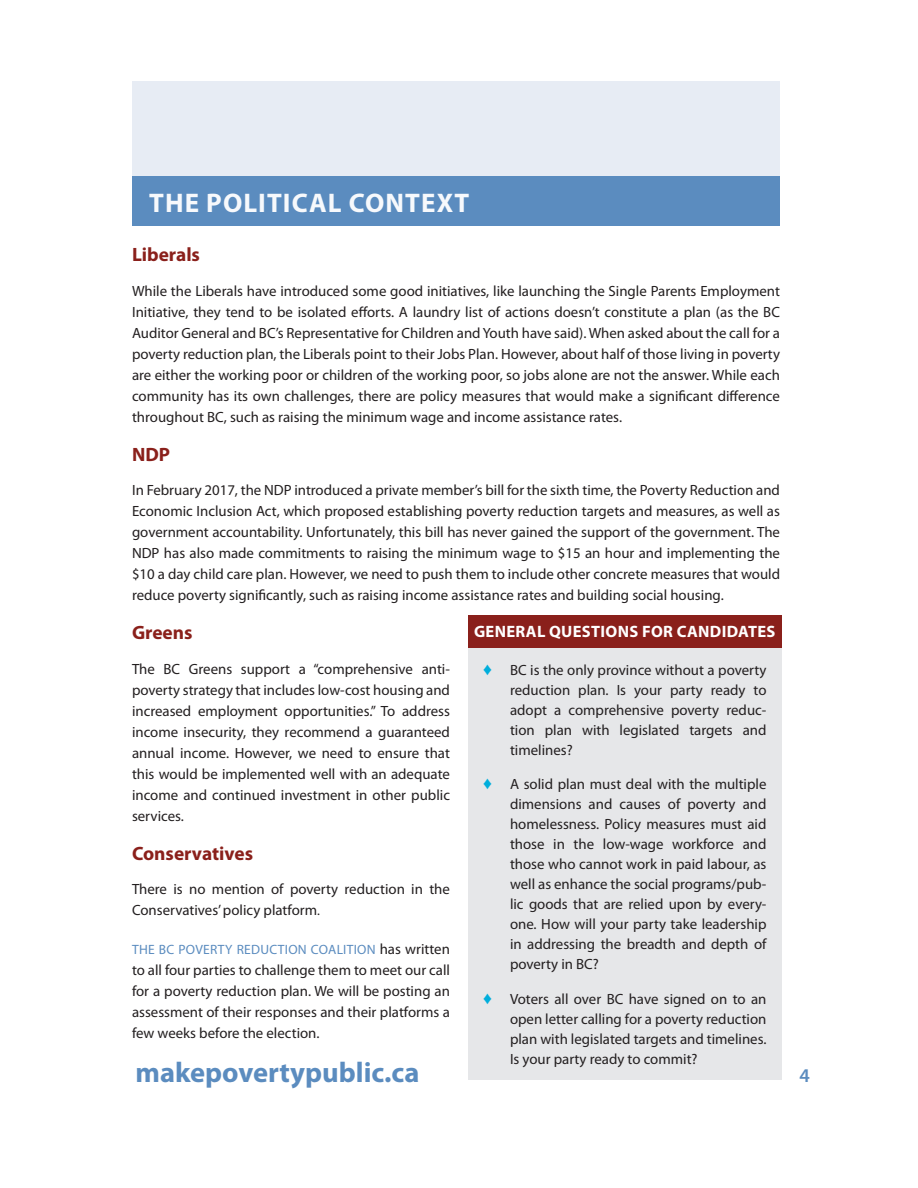
<style>
.page{position:relative;width:918px;height:1188px;background:#fff}
.page>*{position:absolute;margin:0;border:0;box-sizing:border-box;transform-origin:0 0}
.t1{font:700 28.5px "Myriad Pro";color:#5b8cbf}
.head_2_heading_pages{font:700 27px "Myriad Pro";letter-spacing:.04em;color:#f7f9fc}
.t2{font:600 19.5px "Myriad Pro";color:#5b8cbf}
.body_text{font:700 19.35px "Myriad Pro";color:#8a201b}
.head_3{font:700 19.35px "Myriad Pro";color:#8a201b}
.head_2{font:700 16.5px "Myriad Pro";letter-spacing:.02em;color:#fff}
.body_text-2{font:14.85px/21px "Myriad Pro";color:#231f20;text-align:justify}
.body_text-3{font:13.5px "Myriad Pro";letter-spacing:.02em;color:#5b8cbf}
.s1{font-size:13.5px}
.s2{font-size:14.85px;color:#231f20}
.s3{color:#00aedc}
</style>
<div class="page">
<div style="left:132px;top:81px;width:648px;height:129px;background:#e7ecf4"></div>
<div style="left:132px;top:176px;width:648px;height:50px;background:#5b8cbf"></div>
<div style="left:468px;top:615px;width:314px;height:34px;background:#8a201b"></div>
<div style="left:468px;top:649px;width:314px;height:431px;background:#e6e7e9"></div>
<p class="head_2_heading_pages" style="left:149px;top:187px;width:322px">THE POLITICAL CONTEXT</p>
<p class="head_3" style="left:132px;top:244px;width:70px">Liberals</p>
<p class="body_text-2" style="left:132px;top:280px;width:650px">While the Liberals have introduced some good initiatives, like launching the Single Parents Employment Initiative, they tend to be isolated efforts. A laundry list of actions doesn’t constitute a plan (as the BC Auditor General and BC’s Representative for Children and Youth have said). When asked about the call for a poverty reduction plan, the Liberals point to their Jobs Plan. However, about half of those living in poverty are either the working poor or children of the working poor, so jobs alone are not the answer. While each community has its own challenges, there are policy measures that would make a significant difference throughout BC, such as raising the minimum wage and income assistance rates.</p>
<p class="body_text" style="left:132px;top:443px;width:40px">NDP</p>
<p class="body_text-2" style="left:132px;top:480px;width:650px">In February 2017, the NDP introduced a private member’s bill for the sixth time, the Poverty Reduction and Economic Inclusion Act, which proposed establishing poverty reduction targets and measures, as well as government accountability. Unfortunately, this bill has never gained the support of the government. The NDP has also made commitments to raising the minimum wage to $15 an hour and implementing the $10 a day child care plan. However, we need to push them to include other concrete measures that would reduce poverty significantly, such as raising income assistance rates and building social housing.</p>
<p class="body_text" style="left:132px;top:622px;width:62px">Greens</p>
<p class="body_text-2" style="left:132px;top:658px;width:320px">The BC Greens support a “comprehensive anti&shy;poverty strategy that includes low-cost housing and increased employment opportunities.” To address income insecurity, they recommend a guaranteed annual income. However, we need to ensure that this would be implemented well with an adequate income and continued investment in other public services.</p>
<p class="body_text" style="left:132px;top:842px;width:123px">Conservatives</p>
<p class="body_text-2" style="left:132px;top:879px;width:320px">There is no mention of poverty reduction in the<br>Conservatives’ policy platform<span class="s1">.</span></p>
<p class="body_text-3" style="left:132px;top:942px;width:319px">THE BC POVERTY REDUCTION COALITION <span class="s2">has written</span></p>
<p class="body_text-2" style="left:132px;top:960px;width:320px">to all four parties to challenge them to meet our call for a poverty reduction plan. We will be posting an assessment of their responses and their platforms a few weeks before the election.</p>
<p class="head_2" style="left:474px;top:622px;width:303px">GENERAL QUESTIONS FOR CANDIDATES</p>
<p class="body_text-2" style="left:510px;top:660px;width:258px;line-height:20px;text-indent:-27px"><span class="s3">♦</span> BC is the only province without a poverty reduction plan. Is your party ready to adopt a comprehensive poverty reduc&shy;tion plan with legislated targets and timelines?</p>
<p class="body_text-2" style="left:510px;top:775px;width:258px;line-height:20px;text-indent:-27px"><span class="s3">♦</span> A solid plan must deal with the multiple dimensions and causes of poverty and homelessness. Policy measures must aid those in the low-wage workforce and those who cannot work in paid labour, as well as enhance the social programs/pub&shy;lic goods that are relied upon by every&shy;one. How will your party take leadership in addressing the breadth and depth of poverty in BC?</p>
<p class="body_text-2" style="left:510px;top:989px;width:258px;line-height:20px;text-indent:-27px"><span class="s3">♦</span> Voters all over BC have signed on to an open letter calling for a poverty reduction plan with legislated targets and timelines.<br>Is your party ready to commit?</p>
<h1 class="t1" style="left:136px;top:1056px;width:285px">makepovertypublic.ca</h1>
<h3 class="t2" style="left:799px;top:1065px;width:12px">4</h3>
</div>
